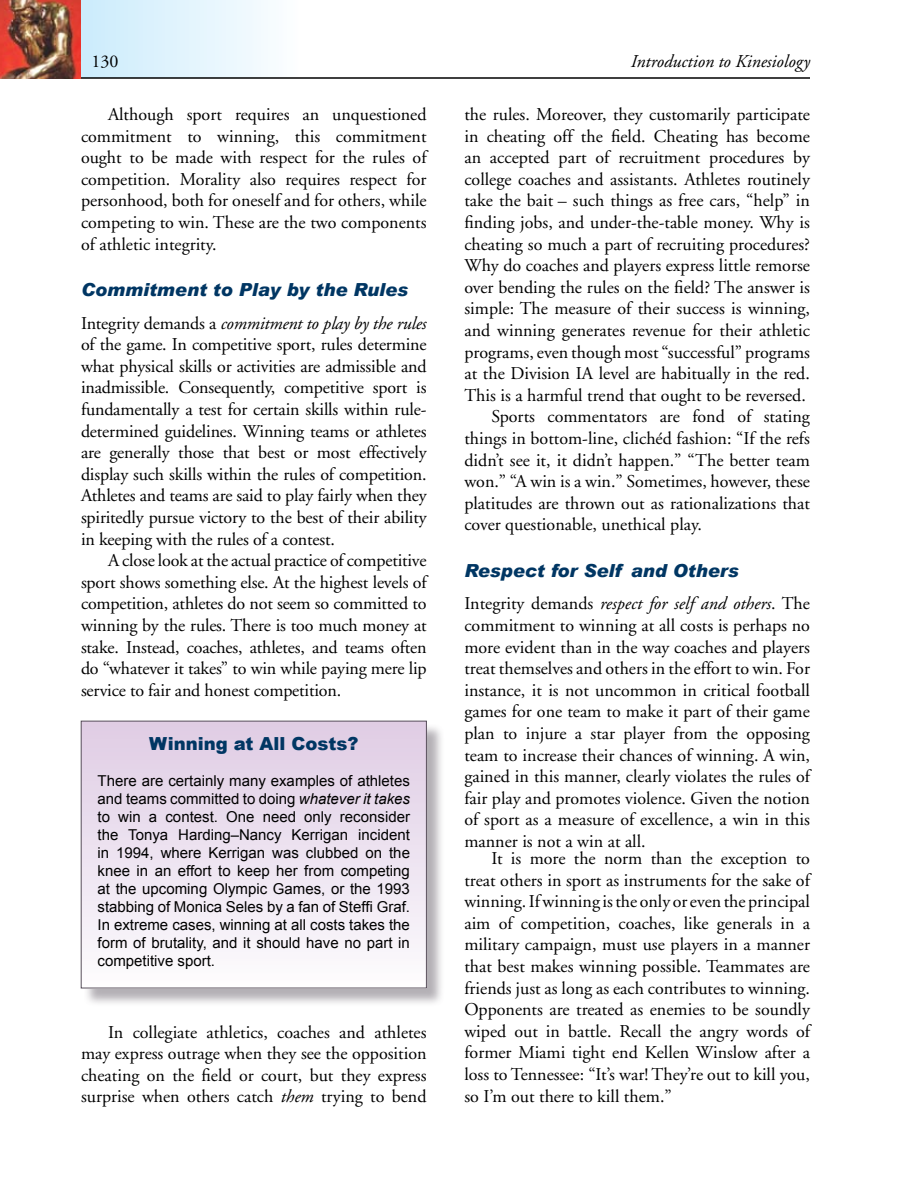
<style>
.page{position:relative;width:918px;height:1188px;background:#fff}
.page>*{position:absolute;margin:0;border:0;box-sizing:border-box;transform-origin:0 0}
.t1{font:18px/21.6px "Adobe Garamond";color:#000;text-align:justify}
.t2{font:italic 900 18px "Arial";color:#003663}
.t3{font:italic 18px "Adobe Garamond";color:#000}
.t4{font:900 18px "Arial";color:#003663}
.t5{font:15px/18px "Arial";color:#000;text-align:justify}
.s1{font-style:italic}
</style>
<div class="page">
<hr style="left:81px;top:77px;width:729px;height:2px;background:#000">
<img style="left:0;top:0;width:81px;height:79px">
<div style="left:81px;top:0;width:253px;height:78px;background:linear-gradient(to right,#cbecfc,#fff)"></div>
<div style="left:83px;top:723px;width:362px;height:284px;background:#584f5b;opacity:.45"></div>
<div style="left:81px;top:721px;width:345px;height:267px;background:linear-gradient(to bottom,#dfcbe4,#fdfcfd)"></div>
<div style="left:81px;top:721px;width:346px;height:267px;border:1px solid #584f5b"></div>
<p class="t1" style="left:92px;top:51px;width:28px">130</p>
<p class="t3" style="left:631px;top:52px;width:181px">Introduction to Kinesiology</p>
<p class="t1" style="left:81px;top:104px;width:347px;text-indent:27px">Although sport requires an unquestioned commitment to winning, this commitment ought to be made with respect for the rules of competition. Morality also requires respect for personhood, both for oneself and for others, while competing to win. These are the two components of athletic integrity.</p>
<p class="t2" style="left:81px;top:279px;width:329px">Commitment to Play by the Rules</p>
<p class="t1" style="left:81px;top:312px;width:347px">Integrity demands a <span class="s1">commitment to play by the rules </span>of the game. In competitive sport, rules determine what physical skills or activities are admissible and inadmissible. Consequently, competitive sport is fundamentally a test for certain skills within rule&shy;determined guidelines. Winning teams or athletes are generally those that best or most effectively display such skills within the rules of competition.<br>Athletes and teams are said to play fairly when they spiritedly pursue victory to the best of their ability in keeping with the rules of a contest.</p>
<p class="t1" style="left:81px;top:550px;width:347px;text-indent:27px">A close look at the actual practice of competitive sport shows something else. At the highest levels of competition, athletes do not seem so committed to winning by the rules. There is too much money at stake. Instead, coaches, athletes, and teams often do “whatever it takes” to win while paying mere lip service to fair and honest competition.</p>
<p class="t4" style="left:149px;top:731px;width:211px">Winning at All Costs?</p>
<p class="t5" style="left:98px;top:772px;width:314px">There are certainly many examples of athletes and teams committed to doing <span class="s1">whatever it takes </span>to win a contest. One need only reconsider the Tonya Harding–Nancy Kerrigan incident in 1994, where Kerrigan was clubbed on the knee in an effort to keep her from competing at the upcoming Olympic Games, or the 1993 stabbing of Monica Seles by a fan of Steffi Graf.<br>In extreme cases, winning at all costs takes the form of brutality, and it should have no part in competitive sport.</p>
<p class="t1" style="left:464px;top:104px;width:347px">the rules. Moreover, they customarily participate</p>
<p class="t1" style="left:464px;top:126px;width:347px">in cheating off the field. Cheating has become</p>
<p class="t1" style="left:464px;top:147px;width:347px">an accepted part of recruitment procedures by</p>
<p class="t1" style="left:464px;top:169px;width:347px">college coaches and assistants. Athletes routinely</p>
<p class="t1" style="left:464px;top:190px;width:347px">take the bait – such things as free cars, “help” in</p>
<p class="t1" style="left:464px;top:212px;width:347px">finding jobs, and under-the-table money. Why is</p>
<p class="t1" style="left:464px;top:234px;width:347px">cheating so much a part of recruiting procedures?</p>
<p class="t1" style="left:464px;top:255px;width:347px">Why do coaches and players express little remorse</p>
<p class="t1" style="left:464px;top:277px;width:347px">over bending the rules on the field? The answer is</p>
<p class="t1" style="left:464px;top:298px;width:347px">simple: The measure of their success is winning,</p>
<p class="t1" style="left:464px;top:320px;width:347px">and winning generates revenue for their athletic</p>
<p class="t1" style="left:464px;top:342px;width:347px">programs, even though most “successful” programs</p>
<p class="t1" style="left:464px;top:363px;width:347px">at the Division IA level are habitually in the red.</p>
<p class="t1" style="left:464px;top:385px;width:343px">This is a harmful trend that ought to be reversed.</p>
<p class="t1" style="left:491px;top:406px;width:320px">Sports commentators are fond of stating</p>
<p class="t1" style="left:464px;top:428px;width:347px">things in bottom-line, clichéd fashion: “If the refs</p>
<p class="t1" style="left:464px;top:450px;width:347px">didn’t see it, it didn’t happen.” “The better team</p>
<p class="t1" style="left:464px;top:471px;width:347px">won.” “A win is a win.” Sometimes, however, these</p>
<p class="t1" style="left:464px;top:493px;width:347px">platitudes are thrown out as rationalizations that</p>
<p class="t1" style="left:464px;top:514px;width:239px">cover questionable, unethical play.</p>
<p class="t2" style="left:464px;top:560px;width:276px">Respect for Self and Others</p>
<p class="t1" style="left:464px;top:593px;width:347px">Integrity demands <span class="s1">respect for self and others</span>. The commitment to winning at all costs is perhaps no more evident than in the way coaches and players treat themselves and others in the effort to win. For instance, it is not uncommon in critical football games for one team to make it part of their game plan to injure a star player from the opposing team to increase their chances of winning. A win, gained in this manner, clearly violates the rules of fair play and promotes violence. Given the notion of sport as a measure of excellence, a win in this manner is not a win at all.</p>
<p class="t1" style="left:464px;top:848px;width:347px;text-indent:27px">It is more the norm than the exception to treat others in sport as instruments for the sake of winning. If winning is the only or even the principal aim of competition, coaches, like generals in a military campaign, must use players in a manner that best makes winning possible. Teammates are friends just as long as each contributes to winning.<br>Opponents are treated as enemies to be soundly wiped out in battle. Recall the angry words of former Miami tight end Kellen Winslow after a loss to Tennessee: “It’s war! They’re out to kill you, so I’m out there to kill them.”</p>
<p class="t1" style="left:81px;top:1022px;width:347px;text-indent:27px">In collegiate athletics, coaches and athletes may express outrage when they see the opposition cheating on the field or court, but they express surprise when others catch <span class="s1">them</span> trying to bend</p>
</div>
